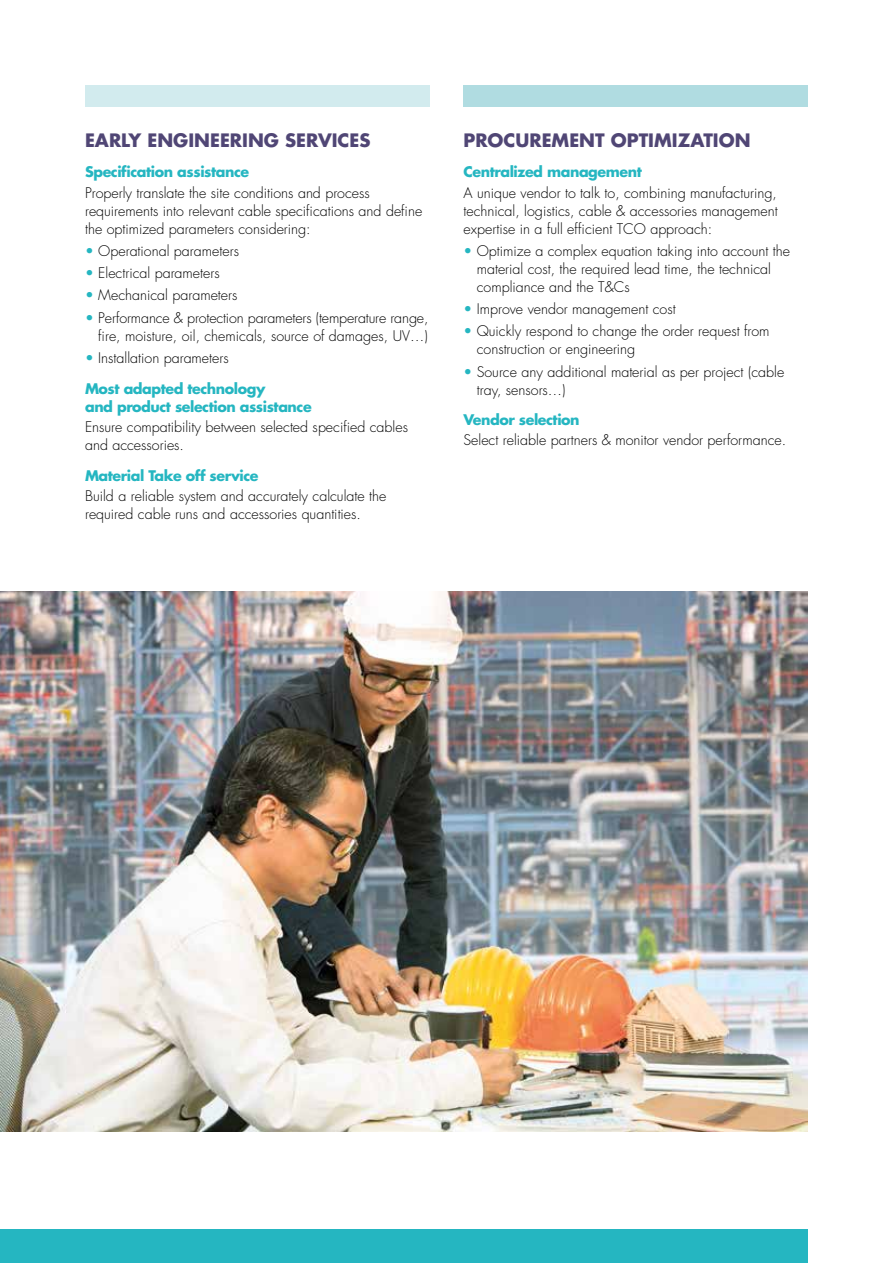
<style>
.page{position:relative;width:893px;height:1263px;background:#fff}
.page>*{position:absolute;margin:0;border:0;box-sizing:border-box;transform-origin:0 0}
.t1{font:700 18px "Futura Std";color:#504675}
.t2{font:300 14.25px/18px "Futura Std";color:#000}
.t3{font:700 14.25px "Futura Std";letter-spacing:-.03em;color:#25b6c1}
.s1{color:#25b6c1}
.s2{font-weight:700;color:#25b6c1}
</style>
<div class="page">
<div style="left:0;top:1229px;width:808px;height:34px;background:#25b6c1"></div>
<img style="left:0;top:591px;width:808px;height:540px">
<div style="left:85px;top:85px;width:344px;height:21px;background:#d2ebee"></div>
<div style="left:463px;top:85px;width:345px;height:21px;background:#b0dce1"></div>
<p class="t1" style="left:85px;top:128px;width:287px">EARLY ENGINEERING SERVICES</p>
<p class="t3" style="left:85px;top:163px;width:166px">Specification assistance</p>
<p class="t2" style="left:85px;top:184px;width:339px">Properly translate the site conditions and process requirements into relevant cable specifications and define the optimized parameters considering:</p>
<p class="t2" style="left:85px;top:242px;width:155px"><span class="s1">•</span> Operational parameters</p>
<p class="t2" style="left:85px;top:264px;width:136px"><span class="s1">•</span> Electrical parameters</p>
<p class="t2" style="left:85px;top:287px;width:154px"><span class="s1">•</span> Mechanical parameters</p>
<p class="t2" style="left:85px;top:309px;width:345px;text-align:right"><span class="s1">•</span> Performance &amp; protection parameters (temperature range, fire, moisture, oil, chemicals, source of damages, UV…)</p>
<p class="t2" style="left:85px;top:343px;width:182px;line-height:30.8px"><span class="s1">•</span> Installation parameters<br><span class="s2">Most adapted technology</span></p>
<p class="t3" style="left:85px;top:397px;width:228px">and product selection assistance</p>
<p class="t2" style="left:85px;top:418px;width:324px">Ensure compatibility between selected specified cables and accessories.</p>
<p class="t3" style="left:85px;top:466px;width:175px">Material Take off service</p>
<p class="t2" style="left:85px;top:487px;width:303px">Build a reliable system and accurately calculate the required cable runs and accessories quantities.</p>
<p class="t1" style="left:463px;top:128px;width:289px">PROCUREMENT OPTIMIZATION</p>
<p class="t3" style="left:463px;top:163px;width:180px">Centralized management</p>
<p class="t2" style="left:463px;top:184px;width:316px;text-align:justify">A unique vendor to talk to, combining manufacturing, technical, logistics, cable &amp; accessories management expertise in a full efficient TCO approach:</p>
<p class="t2" style="left:477px;top:242px;width:315px;text-indent:-13px"><span class="s1">•</span> Optimize a complex equation taking into account the material cost, the required lead time, the technical compliance and the T&amp;Cs</p>
<p class="t2" style="left:463px;top:300px;width:214px"><span class="s1">•</span> Improve vendor management cost</p>
<p class="t2" style="left:477px;top:323px;width:294px;text-indent:-13px"><span class="s1">•</span> Quickly respond to change the order request from construction or engineering</p>
<p class="t2" style="left:477px;top:363px;width:309px;text-indent:-13px"><span class="s1">•</span> Source any additional material as per project (cable tray, sensors…)</p>
<p class="t3" style="left:463px;top:410px;width:118px">Vendor selection</p>
<p class="t2" style="left:463px;top:432px;width:324px">Select reliable partners &amp; monitor vendor performance.</p>
</div>
